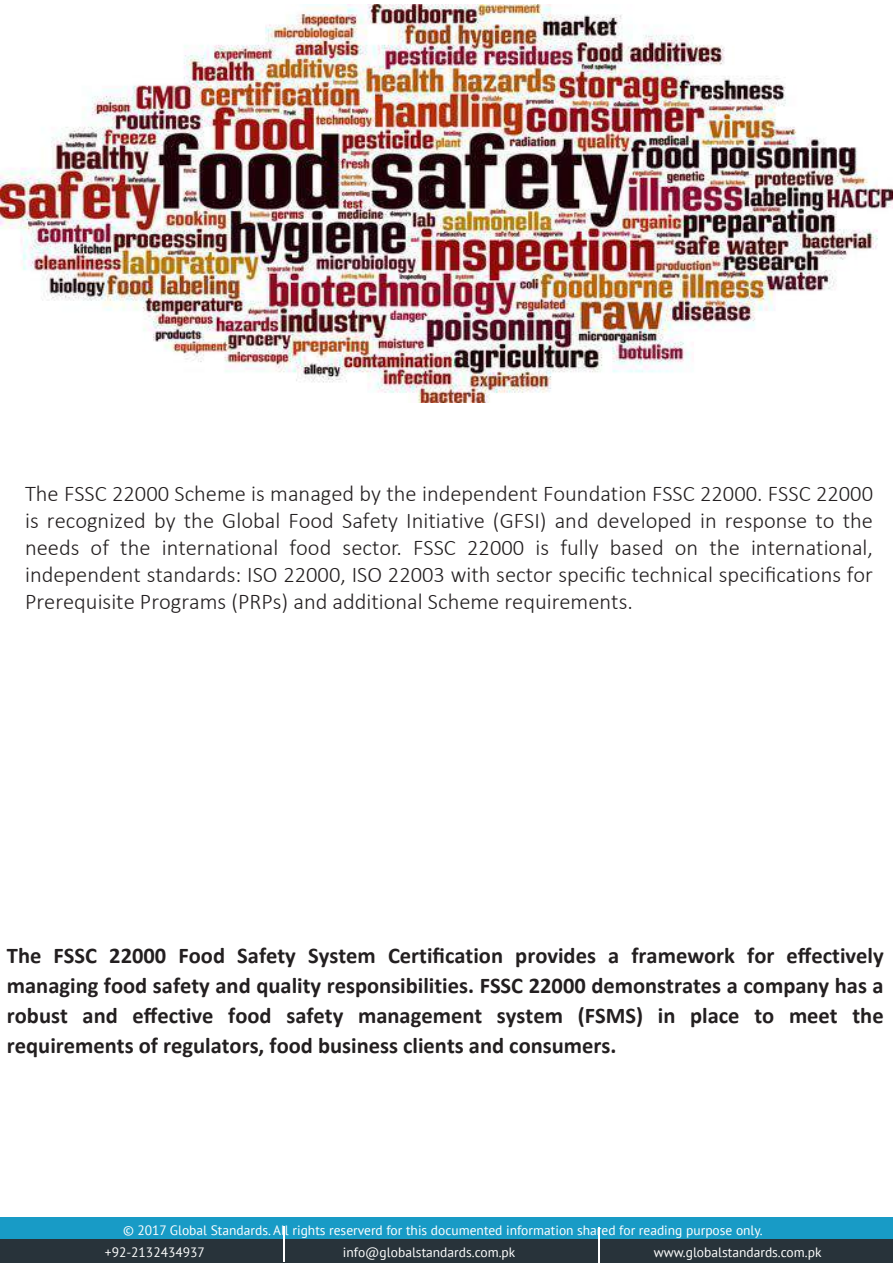
<style>
.page{position:relative;width:893px;height:1263px;background:#fff}
.page>*{position:absolute;margin:0;border:0;box-sizing:border-box;transform-origin:0 0}
.t1{font:300 22.5px/27px "Calibri";color:#231f20;text-align:justify}
.t2{font:700 22.5px/30px "Calibri";color:#231f20;text-align:justify}
.t3{font:13.5px "PT Sans";color:#fff}
</style>
<div class="page">
<div style="left:0;top:1216px;width:893px;height:22px;background:#189bc6"></div>
<div style="left:0;top:1239px;width:893px;height:24px;background:#28333a"></div>
<hr style="left:283px;top:1226px;width:2px;height:36px;background:#fff">
<hr style="left:598px;top:1227px;width:2px;height:35px;background:#fff">
<img style="left:0;top:4px;width:893px;height:398px">
<p class="t1" style="left:25px;top:480px;width:849px">The FSSC 22000 Scheme is managed by the independent Foundation FSSC 22000. FSSC 22000 is recognized by the Global Food Safety Initiative (GFSI) and developed in response to the needs of the international food sector. FSSC 22000 is fully based on the international, independent standards: ISO 22000, ISO 22003 with sector specific technical specifications for Prerequisite Programs (PRPs) and additional Scheme requirements.</p>
<p class="t2" style="left:7px;top:940px;width:878px">The FSSC 22000 Food Safety System Certification provides a framework for effectively managing food safety and quality responsibilities. FSSC 22000 demonstrates a company has a robust and effective food safety management system (FSMS) in place to meet the requirements of regulators, food business clients and consumers.</p>
<p class="t3" style="left:123px;top:1221px;width:641px">© 2017 Global Standards. All rights reserverd for this documented information shared for reading purpose only.</p>
<p class="t3" style="left:105px;top:1243px;width:101px">+92-2132434937</p>
<p class="t3" style="left:343px;top:1243px;width:174px">info@globalstandards.com.pk</p>
<p class="t3" style="left:654px;top:1243px;width:169px">www.globalstandards.com.pk</p>
</div>
